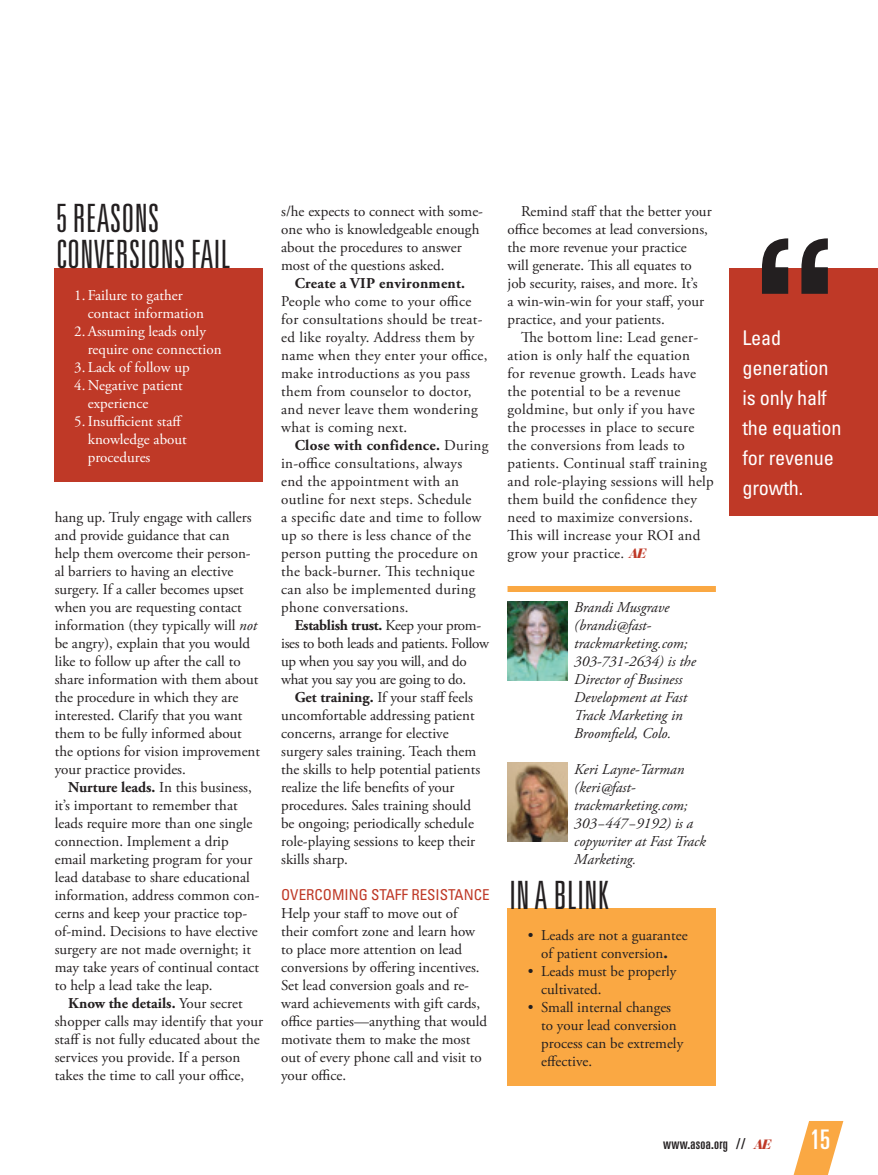
<style>
.page{position:relative;width:878px;height:1175px;background:#fff}
.page>*{position:absolute;margin:0;border:0;box-sizing:border-box;transform-origin:0 0}
.Body___No_Indent{font:700 148.8px "Rockwell";color:#231f20}
.t1{font:300 ultra-condensed 39px/36px "Univers";letter-spacing:.01em;color:#231f20}
.t2{font:ultra-condensed 27px "Univers";color:#fff}
.Pull_Quote___BOX{font:condensed 20.25px/30px "Univers";letter-spacing:-.01em;color:#fff}
.Body___Indent{font:15px/18px "Adobe Garamond Pro";color:#231f20}
.Body___Indent-2{font:15px/18px "Adobe Garamond Pro";letter-spacing:.02em;color:#231f20}
.Body___No_Indent-2{font:15px/18px "Adobe Garamond Pro";color:#231f20}
.Body___Author_Bio{font:italic 15px/18px "Adobe Garamond Pro";color:#231f20}
.t3{font:15px/18px "Adobe Garamond Pro";color:#fff}
.Body___Indent-3{font:15px/18px "Adobe Garamond Pro";letter-spacing:-.02em;color:#231f20}
.Body___Subhead_COLUM{font:condensed 15px "Univers";color:#bf3927}
.t4{font:ultra-condensed 15px "Univers";letter-spacing:.02em;color:#231f20}
.TOC___Nest{font:italic 900 13.5px "Bauer Bodoni";color:#bf3927}
.s1{font-style:italic}
.s2{font-weight:700}
.s3{font-family:"Times New Roman";font-weight:700;font-size:18px}
.s4{font-family:"Bauer Bodoni";font-weight:900;font-style:italic;font-stretch:normal;font-size:13.5px;color:#bf3927}
</style>
<div class="page">
<div style="left:729px;top:268px;width:149px;height:247px;background:#bf3927"></div>
<div style="left:507px;top:586px;width:208px;height:6px;background:#faa843"></div>
<img style="left:507px;top:601px;width:60px;height:79px">
<img style="left:507px;top:762px;width:60px;height:79px">
<div style="left:507px;top:908px;width:209px;height:178px;background:#faa843"></div>
<div style="left:54px;top:268px;width:208px;height:214px;background:#bf3927"></div>
<svg style="left:794px;top:1121px;width:49px;height:53px"></svg>
<p class="t1" style="left:56px;top:200px;width:176px">5 REASONS<br>CONVERSIONS FAIL</p>
<p class="t3" style="left:88px;top:286px;width:118px;text-indent:-14px">1. Failure to gather contact information</p>
<p class="t3" style="left:88px;top:322px;width:135px;text-indent:-14px">2.Assuming leads only require one connection</p>
<p class="t3" style="left:74px;top:358px;width:117px">3. Lack of follow up</p>
<p class="t3" style="left:88px;top:376px;width:97px;text-indent:-14px">4.Negative patient experience</p>
<p class="t3" style="left:88px;top:412px;width:100px;text-indent:-14px">5.Insufficient staff knowledge about procedures</p>
<p class="Body___Indent" style="left:55px;top:509px;width:207px">hang up. Truly engage with callers and provide guidance that can<br>help them overcome their person&shy;al barriers to having an elective surgery. If a caller becomes upset when you are requesting contact information (they typically will <span class="s1">not </span>be angry), explain that you would like to follow up after the call to share information with them about the procedure in which they are interested. Clarify that you want them to be fully informed about the options for vision improvement your practice provides.</p>
<p class="Body___Indent" style="left:55px;top:779px;width:206px;text-indent:14px"><span class="s2">Nurture leads.</span> In this business, it’s important to remember that leads require more than one single connection. Implement a drip email marketing program for your lead database to share educational information, address common con&shy;cerns and keep your practice top&shy;of-mind. Decisions to have elective surgery are not made overnight; it may take years of continual contact to help a lead take the leap.</p>
<p class="Body___Indent" style="left:55px;top:995px;width:210px;text-indent:14px"><span class="s2">Know the details.</span> Your secret shopper calls may identify that your staff is not fully educated about the services you provide. If a person takes the time to call your office,</p>
<p class="Body___Indent" style="left:281px;top:203px;width:203px">s/he expects to connect with some&shy;one who is knowledgeable enough about the procedures to answer most of the questions asked.</p>
<p class="Body___Indent-2" style="left:281px;top:275px;width:208px;text-indent:14px"><span class="s2">Create a VIP environment.<br></span>People who come to your office for consultations should be treat&shy;ed like royalty. Address them by name when they enter your office, make introductions as you pass them from counselor to doctor, and never leave them wondering what is coming next.</p>
<p class="Body___Indent-2" style="left:281px;top:437px;width:209px;text-indent:14px"><span class="s2">Close with confidence.</span> During in-office consultations, always<br>end the appointment with an outline for next steps. Schedule<br>a specific date and time to follow up so there is less chance of the person putting the procedure on the back-burner. This technique can also be implemented during phone conversations.</p>
<p class="Body___Indent-3" style="left:281px;top:617px;width:209px;text-indent:14px"><span class="s2">Establish trust.</span> Keep your prom&shy;ises to both leads and patients. Follow up when you say you will, and do what you say you are going to do.</p>
<p class="Body___Indent" style="left:281px;top:689px;width:201px;text-indent:14px"><span class="s2">Get training.</span> If your staff feels uncomfortable addressing patient concerns, arrange for elective surgery sales training. Teach them the skills to help potential patients realize the life benefits of your procedures. Sales training should be ongoing; periodically schedule role-playing sessions to keep their skills sharp.</p>
<p class="Body___Subhead_COLUM" style="left:281px;top:885px;width:210px">OVERCOMING STAFF RESISTANCE</p>
<p class="Body___No_Indent-2" style="left:281px;top:905px;width:207px">Help your staff to move out of their comfort zone and learn how to place more attention on lead conversions by offering incentives.<br>Set lead conversion goals and re&shy;ward achievements with gift cards, office parties—anything that would motivate them to make the most out of every phone call and visit to your office.</p>
<p class="Body___Indent" style="left:507px;top:203px;width:205px;text-indent:14px">Remind staff that the better your office becomes at lead conversions, the more revenue your practice will generate. This all equates to job security, raises, and more. It’s<br>a win-win-win for your staff, your practice, and your patients.</p>
<p class="Body___Indent-2" style="left:507px;top:329px;width:208px;text-indent:14px">The bottom line: Lead gener&shy;ation is only half the equation<br>for revenue growth. Leads have the potential to be a revenue goldmine, but only if you have the processes in place to secure the conversions from leads to patients. Continual staff training and role-playing sessions will help them build the confidence they need to maximize conversions.<br>This will increase your ROI and grow your practice.</p>
<p class="TOC___Nest" style="left:628px;top:545px;width:19px">AE</p>
<p class="Body___Author_Bio" style="left:574px;top:599px;width:123px">Brandi Musgrave (brandi@fast&shy;trackmarketing.com;<br>303-731-2634) is the<br>Director of Business<br>Development at Fast<br>Track Marketing in<br>Broomfield, Colo.</p>
<p class="Body___Author_Bio" style="left:574px;top:761px;width:133px">Keri Layne-Tarman (keri@fast&shy;trackmarketing.com;<br>303−447−9192) is a copywriter at Fast Track<br>Marketing.</p>
<p class="t1" style="left:509px;top:876px;width:101px">IN A BLINK</p>
<p class="Body___Indent" style="left:527px;top:926px;width:161px;text-align:center">• Leads are not a guarantee of patient conversion<span class="s3">.</span></p>
<p class="Body___Indent" style="left:541px;top:962px;width:136px;text-indent:-14px">• Leads must be properly cultivated.</p>
<p class="Body___Indent" style="left:541px;top:998px;width:143px;text-indent:-14px">• Small internal changes to your lead conversion process can be extremely effective.</p>
<p class="Body___No_Indent" style="left:751px;top:197px;width:88px">“</p>
<p class="Pull_Quote___BOX" style="left:742px;top:322px;width:101px">Lead generation is only half the equation for revenue growth.</p>
<p class="t4" style="left:663px;top:1135px;width:110px">www.asoa.org // <span class="s4">AE</span></p>
<h3 class="t2" style="left:810px;top:1124px;width:22px">15</h3>
</div>
